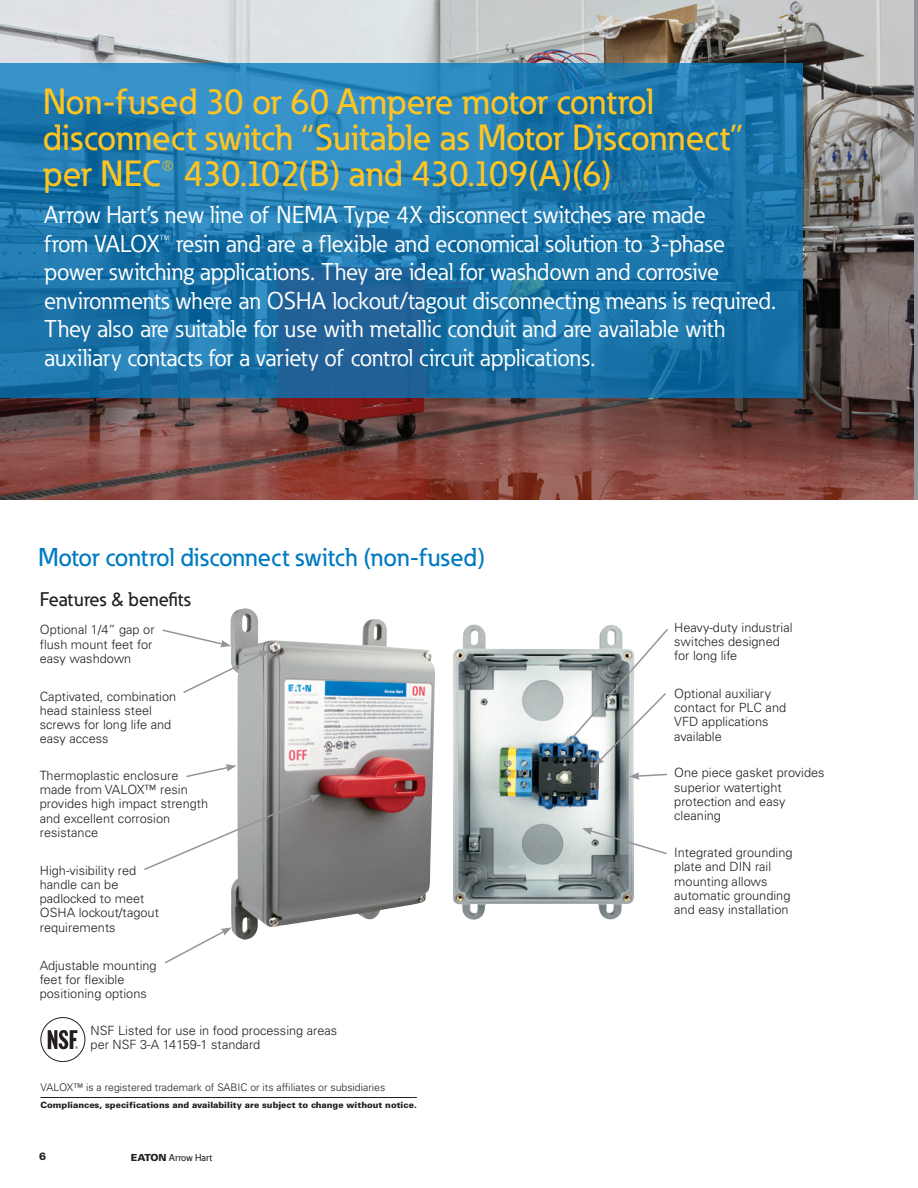
<style>
.page{position:relative;width:918px;height:1188px;background:#fff}
.page>*{position:absolute;margin:0;border:0;box-sizing:border-box;transform-origin:0 0}
.t1{font:500 36px/36px "Eaton";color:#fec422}
.t2{font:500 25.5px "Eaton";color:#007ac2}
.t3{font:24px/28.5px "Eaton";color:#fff}
.t4{font:500 19.5px "Eaton";color:#231f20}
.t5{font:300 12.75px/14.2px "Univers LT Std";color:#231f20}
.t6{font:300 10.5px "Univers LT Std";color:#231f20}
.t7{font:900 10.5px "Univers LT Std";color:#231f20}
.t8{font:500 9.75px "Eaton";letter-spacing:.01em;color:#231f20}
.t9{font:900 8.7px "Univers LT Std";color:#231f20}
.s1{font-family:"Univers LT Std";font-weight:900}
</style>
<div class="page">
<img style="left:453px;top:625px;width:181px;height:295px">
<img style="left:230px;top:608px;width:205px;height:332px">
<svg style="left:40px;top:1097px;width:19px;height:1px"></svg>
<hr style="left:59px;top:1097px;width:358px;height:1px;background:#231f20">
<svg style="left:162px;top:628px;width:108px;height:66px"></svg>
<svg style="left:186px;top:764px;width:51px;height:14px"></svg>
<svg style="left:165px;top:927px;width:67px;height:37px"></svg>
<svg style="left:144px;top:795px;width:176px;height:76px"></svg>
<svg style="left:564px;top:627px;width:104px;height:139px"></svg>
<svg style="left:629px;top:772px;width:38px;height:8px"></svg>
<svg style="left:582px;top:828px;width:85px;height:28px"></svg>
<img style="left:0;top:0;width:913px;height:500px">
<svg style="left:0;top:64px;width:803px;height:334px;background:#1e77ac"></svg>
<svg style="left:40px;top:1017px;width:46px;height:45px"></svg>
<div style="left:41px;top:1018px;width:44px;height:44px;background:#fff;border-radius:50%"></div>
<div style="left:41px;top:1017px;width:44px;height:45px;border:1px solid #231f20;border-radius:50%"></div>
<svg style="left:48px;top:1030px;width:30px;height:19px"></svg>
<h1 class="t1" style="left:43px;top:83px;width:702px">Non-fused 30 or 60 Ampere motor control disconnect switch “Suitable as Motor Disconnect” per NEC® 430.102(B) and 430.109(A)(6)</h1>
<p class="t3" style="left:44px;top:201px;width:733px">Arrow Hart’s new line of NEMA Type 4X disconnect switches are made<br>from VALOX™ resin and are a flexible and economical solution to 3-phase power switching applications. They are ideal for washdown and corrosive environments where an OSHA lockout/tagout disconnecting means is required.<br>They also are suitable for use with metallic conduit and are available with auxiliary contacts for a variety of control circuit applications.</p>
<h2 class="t2" style="left:38px;top:541px;width:449px">Motor control disconnect switch (non-fused)</h2>
<h3 class="t4" style="left:40px;top:588px;width:152px">Features &amp; benefits</h3>
<p class="t5" style="left:40px;top:623px;width:116px">Optional 1/4” gap or flush mount feet for easy washdown</p>
<p class="t5" style="left:40px;top:689px;width:138px">Captivated, combination head stainless steel screws for long life and easy access</p>
<p class="t5" style="left:40px;top:768px;width:170px">Thermoplastic enclosure made from VALOX™ resin provides high impact strength and excellent corrosion resistance</p>
<p class="t5" style="left:40px;top:863px;width:121px">High-visibility red handle can be padlocked to meet<br>OSHA lockout/tagout requirements</p>
<p class="t5" style="left:40px;top:958px;width:118px">Adjustable mounting feet for flexible positioning options</p>
<p class="t5" style="left:91px;top:1024px;width:248px">NSF Listed for use in food processing areas per NSF 3-A 14159-1 standard</p>
<p class="t6" style="left:40px;top:1081px;width:346px">VALOX™ is a registered trademark of SABIC or its affiliates or subsidiaries</p>
<p class="t9" style="left:40px;top:1100px;width:378px">Compliances, specifications and availability are subject to change without notice.</p>
<p class="t7" style="left:39px;top:1150px;width:9px">6</p>
<p class="t8" style="left:131px;top:1151px;width:83px"><span class="s1">EATON</span> Arrow Hart</p>
<p class="t5" style="left:674px;top:620px;width:120px">Heavy-duty industrial switches designed for long life</p>
<p class="t5" style="left:674px;top:686px;width:113px">Optional auxiliary contact for PLC and<br>VFD applications available</p>
<p class="t5" style="left:674px;top:766px;width:152px">One piece gasket provides superior watertight protection and easy cleaning</p>
<p class="t5" style="left:674px;top:846px;width:120px">Integrated grounding plate and DIN rail mounting allows automatic grounding and easy installation</p>
</div>
